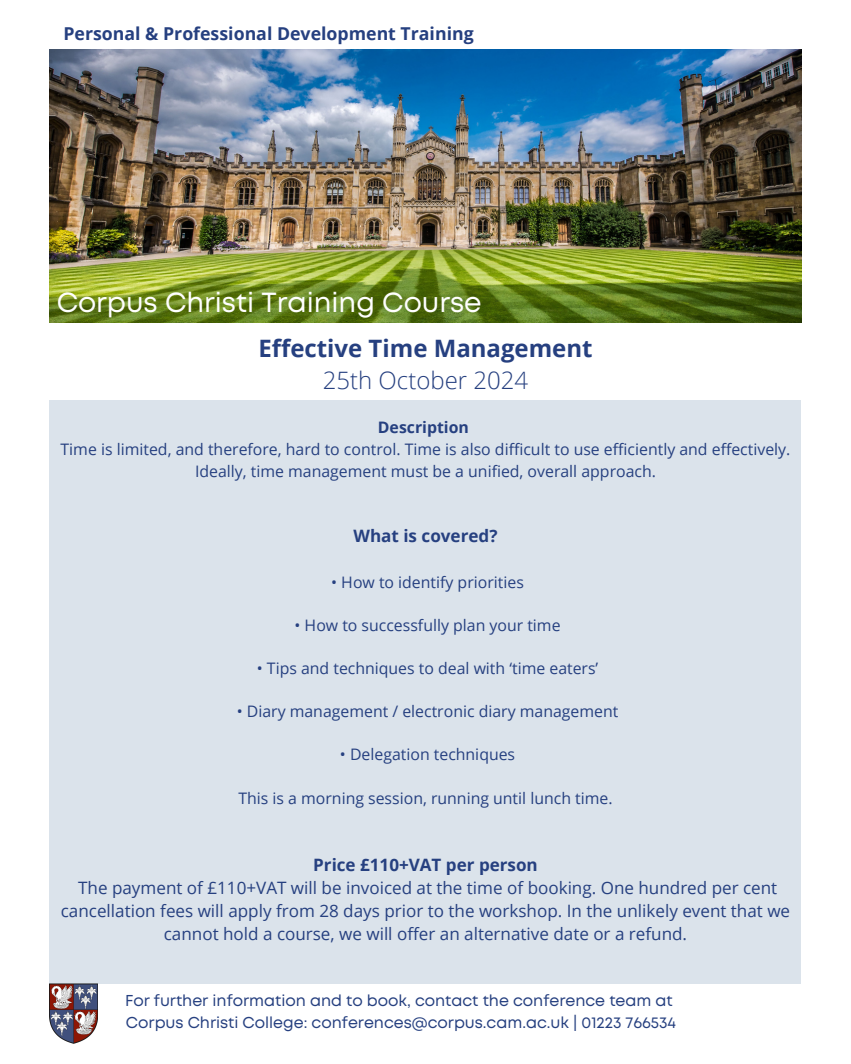
<style>
.page{position:relative;width:851px;height:1064px;background:#fff}
.page>*{position:absolute;margin:0;border:0;box-sizing:border-box;transform-origin:0 0}
.t1{font:27.62px "Mont";color:#fff}
.t2{font:700 24px/32.8px "Open Sans";color:#264080;text-align:center}
.t3{font:700 17.75px "Open Sans";color:#264080}
.t4{font:700 17.12px "Open Sans";color:#264080}
.t5{font:17px/23.1px "Open Sans";color:#264080;text-align:center}
.t6{font:15.88px/21.6px "Open Sans";color:#264080;text-align:center}
.t7{font:700 15.88px "Open Sans";color:#264080}
.t8{font:15.75px "Mont";color:#264080}
.s1{font-weight:300}
.s2{font-weight:700}
</style>
<div class="page">
<img style="left:49px;top:49px;width:752px;height:273px">
<div style="left:49px;top:400px;width:752px;height:583px;background:#dbe3eb"></div>
<img style="left:49px;top:983px;width:48px;height:60px">
<p class="t3" style="left:63px;top:21px;width:411px">Personal &amp; Professional Development Training</p>
<p class="t1" style="left:57px;top:292px;width:426px">Corpus Christi Training Course</p>
<p class="t2" style="left:258px;top:331px;width:335px">Effective Time Management<br><span class="s1">25th October 2024</span></p>
<p class="t7" style="left:378px;top:416px;width:93px">Description</p>
<h1 class="t6" style="left:61px;top:438px;width:731px">Time is limited, and therefore, hard to control. Time is also difficult to use efficiently and effectively.<br>Ideally, time management must be a unified, overall approach.</h1>
<h2 class="t4" style="left:353px;top:523px;width:145px">What is covered?</h2>
<p class="t6" style="left:331px;top:570px;width:194px">• How to identify priorities</p>
<p class="t6" style="left:294px;top:613px;width:267px">• How to successfully plan your time</p>
<h3 class="t6" style="left:257px;top:657px;width:343px">• Tips and techniques to deal with ‘time eaters’</h3>
<p class="t6" style="left:237px;top:700px;width:383px">• Diary management / electronic diary management</p>
<p class="t6" style="left:340px;top:743px;width:177px">• Delegation techniques</p>
<p class="t6" style="left:238px;top:786px;width:375px">This is a morning session, running until lunch time.</p>
<p class="t5" style="left:61px;top:852px;width:730px"><span class="s2">Price £110+VAT per person<br></span>The payment of £110+VAT will be invoiced at the time of booking. One hundred per cent cancellation fees will apply from 28 days prior to the workshop. In the unlikely event that we cannot hold a course, we will offer an alternative date or a refund.</p>
<p class="t8" style="left:125px;top:994px;width:549px">For further information and to book, contact the conference team at</p>
<h4 class="t8" style="left:126px;top:1016px;width:551px">Corpus Christi College: conferences@corpus.cam.ac.uk | 01223 766534</h4>
</div>
